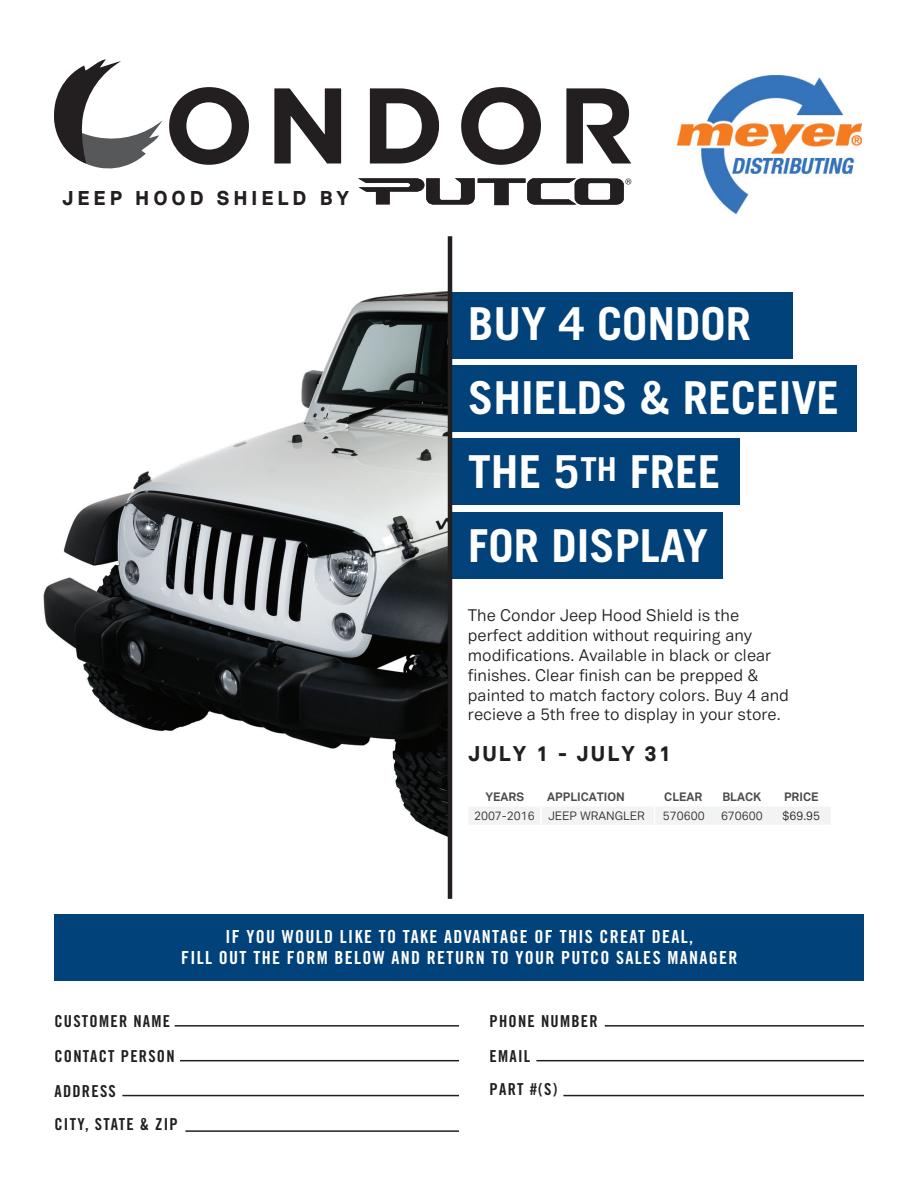
<style>
.page{position:relative;width:918px;height:1188px;background:#fff}
.page>*{position:absolute;margin:0;border:0;box-sizing:border-box;transform-origin:0 0}
.t1{font:700 45.45px/73.8px "Trade Gothic LT Std";color:#fff}
.t2{font:700 33px "Trade Gothic LT Std";color:#fff}
.t3{font:900 21px "Vaud Display";letter-spacing:.1em;color:#231f20}
.t4{font:900 19.65px "Vaud Display";letter-spacing:.2em;color:#231f20}
.t5{font:18px "Trade Gothic LT Std Bd Cn 20";letter-spacing:.075em;color:#fff}
.t6{font:16.5px/19.8px "Vaud Display";color:#231f20}
.t7{font:16.5px "Trade Gothic LT Std Bd Cn 20";letter-spacing:.075em;color:#231f20}
.t8{font:12px "Vaud Display";color:#312f30}
.t9{font:700 12px "Vaud Display";color:#4b4c4d}
.t10{font:12px "Vaud Display";color:#231f20}
</style>
<div class="page">
<div style="left:469px;top:807px;width:362px;height:17px;background:#f2f3f4"></div>
<img style="left:43px;top:265px;width:405px;height:600px">
<svg style="left:358px;top:178px;width:273px;height:27px"></svg>
<svg style="left:169px;top:87px;width:80px;height:78px"></svg>
<svg style="left:274px;top:88px;width:67px;height:76px"></svg>
<svg style="left:370px;top:88px;width:69px;height:76px"></svg>
<svg style="left:461px;top:87px;width:80px;height:78px"></svg>
<svg style="left:566px;top:88px;width:65px;height:76px"></svg>
<svg style="left:54px;top:59px;width:108px;height:110px"></svg>
<hr style="left:185px;top:1130px;width:274px;height:2px;background:#231f20">
<hr style="left:122px;top:1095px;width:337px;height:1px;background:#231f20">
<hr style="left:563px;top:1095px;width:301px;height:1px;background:#231f20">
<hr style="left:180px;top:1060px;width:279px;height:1px;background:#231f20">
<hr style="left:536px;top:1060px;width:328px;height:1px;background:#231f20">
<hr style="left:175px;top:1025px;width:284px;height:2px;background:#231f20">
<hr style="left:605px;top:1025px;width:259px;height:2px;background:#231f20">
<div style="left:452px;top:292px;width:341px;height:67px;background:#004279"></div>
<div style="left:54px;top:914px;width:810px;height:66px;background:#004279"></div>
<div style="left:452px;top:366px;width:405px;height:66px;background:#004279"></div>
<div style="left:452px;top:439px;width:288px;height:66px;background:#004279"></div>
<div style="left:452px;top:513px;width:271px;height:66px;background:#004279"></div>
<hr style="left:448px;top:236px;width:4px;height:663px;background:#231f20">
<img style="left:677px;top:75px;width:185px;height:139px">
<p class="t4" style="left:63px;top:186px;width:288px">JEEP HOOD SHIELD BY</p>
<p class="t1" style="left:468px;top:287px;width:373px">BUY 4 CONDOR<br>SHIELDS &amp; RECEIVE<br>THE 5 FREE</p>
<p class="t2" style="left:580px;top:449px;width:38px">TH</p>
<p class="t1" style="left:468px;top:508px;width:241px">FOR DISPLAY</p>
<p class="t6" style="left:468px;top:606px;width:323px">The Condor Jeep Hood Shield is the perfect addition without requiring any modifications. Available in black or clear finishes. Clear finish can be prepped &amp; painted to match factory colors. Buy 4 and recieve a 5th free to display in your store.</p>
<p class="t3" style="left:468px;top:741px;width:204px">JULY 1 - JULY 31</p>
<p class="t9" style="left:485px;top:789px;width:40px">YEARS</p>
<p class="t9" style="left:547px;top:789px;width:79px">APPLICATION</p>
<p class="t9" style="left:664px;top:789px;width:40px">CLEAR</p>
<p class="t9" style="left:722px;top:789px;width:40px">BLACK</p>
<p class="t9" style="left:784px;top:789px;width:36px">PRICE</p>
<p class="t8" style="left:474px;top:809px;width:62px">2007-2016</p>
<p class="t8" style="left:548px;top:809px;width:98px">JEEP WRANGLER</p>
<p class="t8" style="left:663px;top:809px;width:43px">570600</p>
<p class="t8" style="left:721px;top:809px;width:43px">670600</p>
<p class="t10" style="left:782px;top:809px;width:39px">$69.95</p>
<p class="t5" style="left:225px;top:925px;width:469px">IF YOU WOULD LIKE TO TAKE ADVANTAGE OF THIS CREAT DEAL,</p>
<p class="t5" style="left:181px;top:947px;width:558px">FILL OUT THE FORM BELOW AND RETURN TO YOUR PUTCO SALES MANAGER</p>
<p class="t7" style="left:54px;top:1011px;width:117px">CUSTOMER NAME</p>
<p class="t7" style="left:54px;top:1046px;width:122px">CONTACT PERSON</p>
<p class="t7" style="left:54px;top:1081px;width:63px">ADDRESS</p>
<p class="t7" style="left:54px;top:1114px;width:125px">CITY, STATE &amp; ZIP</p>
<p class="t7" style="left:490px;top:1011px;width:110px">PHONE NUMBER</p>
<p class="t7" style="left:490px;top:1046px;width:42px">EMAIL</p>
<p class="t7" style="left:490px;top:1079px;width:69px">PART #(S)</p>
</div>
